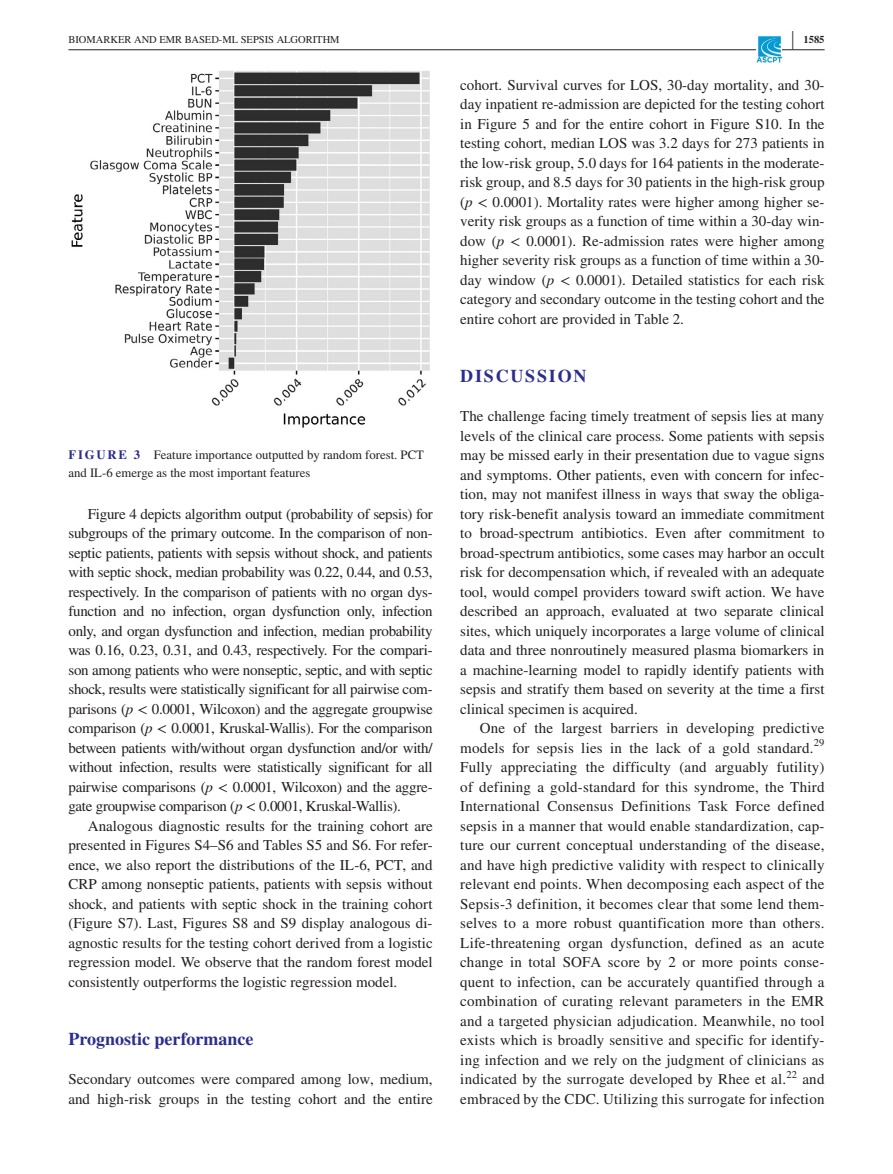
<style>
.page{position:relative;width:893px;height:1174px;background:#fff}
.page>*{position:absolute;margin:0;border:0;box-sizing:border-box;transform-origin:0 0}
.t1{font:700 25.95px "STIX";color:#231f20;scale:.36 1}
.t2{font:700 18px "STIX";color:#2c2d8c}
.t3{font:700 18px "STIX";letter-spacing:.1em;color:#2c2d8c}
.t4{font:15px/19.5px "STIX";color:#231f20;text-align:justify}
.t5{font:12.75px/18px "STIX";color:#231f20}
.t6{font:10.5px "STIX";color:#231f20}
.t7{font:700 10.5px "STIX";color:#231f20}
.s1{font-weight:700;color:#2c2d8c}
.s2{font-style:italic}
</style>
<div class="page">
<hr style="left:68px;top:49px;width:756px;height:1px;background:#231f20">
<img style="left:756px;top:37px;width:26px;height:25px">
<img style="left:72px;top:71px;width:357px;height:356px">
<h1 class="t1" style="left:792px;top:25px;width:7px">|</h1>
<p class="t6" style="left:68px;top:32px;width:273px">BIOMARKER AND EMR BASED-ML SEPSIS ALGORITHM</p>
<p class="t7" style="left:803px;top:33px;width:22px">1585</p>
<p class="t5" style="left:68px;top:447px;width:357px"><span class="s1">FIGURE 3</span> Feature importance outputted by random forest. PCT and IL-6 emerge as the most important features</p>
<p class="t4" style="left:68px;top:505px;width:366px;text-indent:20px">Figure 4 depicts algorithm output (probability of sepsis) for subgroups of the primary outcome. In the comparison of non&shy;septic patients, patients with sepsis without shock, and patients with septic shock, median probability was 0.22, 0.44, and 0.53, respectively. In the comparison of patients with no organ dys&shy;function and no infection, organ dysfunction only, infection only, and organ dysfunction and infection, median probability was 0.16, 0.23, 0.31, and 0.43, respectively. For the compari&shy;son among patients who were nonseptic, septic, and with septic shock, results were statistically significant for all pairwise com&shy;parisons (<span class="s2">p</span> &lt; 0.0001, Wilcoxon) and the aggregate groupwise comparison (<span class="s2">p</span> &lt; 0.0001, Kruskal-Wallis). For the comparison between patients with/without organ dysfunction and/or with/ without infection, results were statistically significant for all pairwise comparisons (<span class="s2">p</span> &lt; 0.0001, Wilcoxon) and the aggre&shy;gate groupwise comparison (<span class="s2">p</span> &lt; 0.0001, Kruskal-Wallis).</p>
<p class="t4" style="left:68px;top:817px;width:366px;text-indent:20px">Analogous diagnostic results for the training cohort are presented in Figures S4–S6 and Tables S5 and S6. For refer&shy;ence, we also report the distributions of the IL-6, PCT, and CRP among nonseptic patients, patients with sepsis without shock, and patients with septic shock in the training cohort (Figure S7). Last, Figures S8 and S9 display analogous di&shy;agnostic results for the testing cohort derived from a logistic regression model. We observe that the random forest model consistently outperforms the logistic regression model.</p>
<p class="t2" style="left:68px;top:1028px;width:187px">Prognostic performance</p>
<p class="t4" style="left:68px;top:1070px;width:366px">Secondary outcomes were compared among low, medium, and high-risk groups in the testing cohort and the entire</p>
<p class="t4" style="left:460px;top:76px;width:366px">cohort. Survival curves for LOS, 30-day mortality, and 30- day inpatient re-admission are depicted for the testing cohort in Figure 5 and for the entire cohort in Figure S10. In the testing cohort, median LOS was 3.2 days for 273 patients in the low-risk group, 5.0 days for 164 patients in the moderate&shy;risk group, and 8.5 days for 30 patients in the high-risk group (<span class="s2">p</span> &lt; 0.0001). Mortality rates were higher among higher se&shy;verity risk groups as a function of time within a 30-day win&shy;dow (<span class="s2">p</span> &lt; 0.0001). Re-admission rates were higher among higher severity risk groups as a function of time within a 30- day window (<span class="s2">p</span> &lt; 0.0001). Detailed statistics for each risk category and secondary outcome in the testing cohort and the entire cohort are provided in Table 2.</p>
<p class="t3" style="left:460px;top:365px;width:128px">DISCUSSION</p>
<p class="t4" style="left:460px;top:407px;width:366px">The challenge facing timely treatment of sepsis lies at many levels of the clinical care process. Some patients with sepsis may be missed early in their presentation due to vague signs and symptoms. Other patients, even with concern for infec&shy;tion, may not manifest illness in ways that sway the obliga&shy;tory risk-benefit analysis toward an immediate commitment to broad-spectrum antibiotics. Even after commitment to broad-spectrum antibiotics, some cases may harbor an occult risk for decompensation which, if revealed with an adequate tool, would compel providers toward swift action. We have described an approach, evaluated at two separate clinical sites, which uniquely incorporates a large volume of clinical data and three nonroutinely measured plasma biomarkers in a machine-learning model to rapidly identify patients with sepsis and stratify them based on severity at the time a first clinical specimen is acquired.</p>
<p class="t4" style="left:460px;top:719px;width:366px;text-indent:20px">One of the largest barriers in developing predictive models for sepsis lies in the lack of a gold standard.<sup>29<br></sup>Fully appreciating the difficulty (and arguably futility) of defining a gold-standard for this syndrome, the Third International Consensus Definitions Task Force defined sepsis in a manner that would enable standardization, cap&shy;ture our current conceptual understanding of the disease, and have high predictive validity with respect to clinically relevant end points. When decomposing each aspect of the Sepsis-3 definition, it becomes clear that some lend them&shy;selves to a more robust quantification more than others.<br>Life-threatening organ dysfunction, defined as an acute change in total SOFA score by 2 or more points conse&shy;quent to infection, can be accurately quantified through a combination of curating relevant parameters in the EMR and a targeted physician adjudication. Meanwhile, no tool exists which is broadly sensitive and specific for identify&shy;ing infection and we rely on the judgment of clinicians as indicated by the surrogate developed by Rhee et al.<sup>22</sup> and embraced by the CDC. Utilizing this surrogate for infection</p>
</div>
